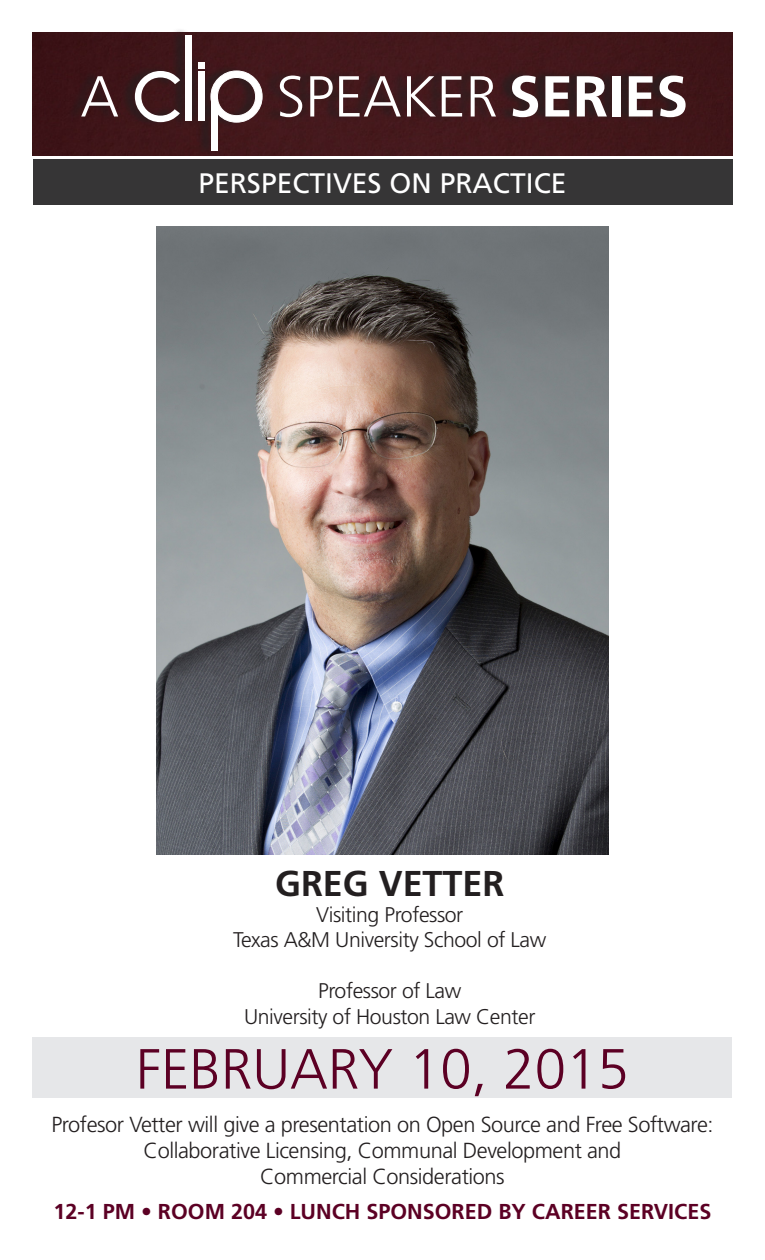
<style>
.page{position:relative;width:765px;height:1260px;background:#fff}
.page>*{position:absolute;margin:0;border:0;box-sizing:border-box;transform-origin:0 0}
.t1{font:300 57.75px "Frutiger LT Std";color:#fff}
.t2{font:300 56.62px "Frutiger LT Std";color:#5c0024}
.t3{font:700 35.88px "Frutiger LT Std";color:#231f20}
.t4{font:28.25px "Frutiger LT Std";color:#fff}
.t5{font:300 21.75px/26.1px "Frutiger LT Std";letter-spacing:-.02em;color:#231f20;text-align:center}
.t6{font:700 21.62px "Frutiger LT Std";color:#5c0024}
.t7{font:300 21.25px "Frutiger LT Std";letter-spacing:-.02em;color:#231f20}
.s1{font-weight:700}
</style>
<div class="page">
<div style="left:33px;top:32px;width:699px;height:123px;background:#42171a"></div>
<div style="left:265px;top:68px;width:419px;height:56px;background:#231f20;opacity:.75"></div>
<div style="left:119px;top:28px;width:141px;height:129px;background:#231f20;opacity:.75"></div>
<svg style="left:135px;top:71px;width:45px;height:51px"></svg>
<div style="left:185px;top:35px;width:7px;height:86px;background:#fff"></div>
<svg style="left:211px;top:71px;width:51px;height:51px"></svg>
<div style="left:211px;top:98px;width:7px;height:53px;background:#fff"></div>
<div style="left:198px;top:71px;width:7px;height:50px;background:#fff"></div>
<div style="left:198px;top:63px;width:7px;height:6px;background:#fff"></div>
<div style="left:66px;top:69px;width:49px;height:54px;background:#3b1418"></div>
<div style="left:33px;top:159px;width:699px;height:46px;background:#363536"></div>
<div style="left:33px;top:1037px;width:699px;height:61px;background:#e6e7e9"></div>
<img style="left:156px;top:226px;width:453px;height:629px">
<p class="t1" style="left:80px;top:64px;width:40px">A</p>
<p class="t1" style="left:276px;top:64px;width:413px">SPEAKER <span class="s1">SERIES</span></p>
<p class="t4" style="left:198px;top:166px;width:370px">PERSPECTIVES ON PRACTICE</p>
<p class="t3" style="left:275px;top:862px;width:231px">GREG VETTER</p>
<p class="t7" style="left:316px;top:902px;width:149px">Visiting Professor</p>
<p class="t7" style="left:233px;top:928px;width:315px">Texas A&amp;M University School of Law</p>
<p class="t7" style="left:318px;top:979px;width:145px">Professor of Law</p>
<p class="t7" style="left:244px;top:1004px;width:293px">University of Houston Law Center</p>
<p class="t2" style="left:136px;top:1037px;width:494px">FEBRUARY 10, 2015</p>
<p class="t5" style="left:51px;top:1112px;width:664px">Profesor Vetter will give a presentation on Open Source and Free Software:<br>Collaborative Licensing, Communal Development and</p>
<p class="t5" style="left:260px;top:1164px;width:246px">Commercial Considerations</p>
<p class="t6" style="left:54px;top:1199px;width:659px">12-1 PM • ROOM 204 • LUNCH SPONSORED BY CAREER SERVICES</p>
</div>
